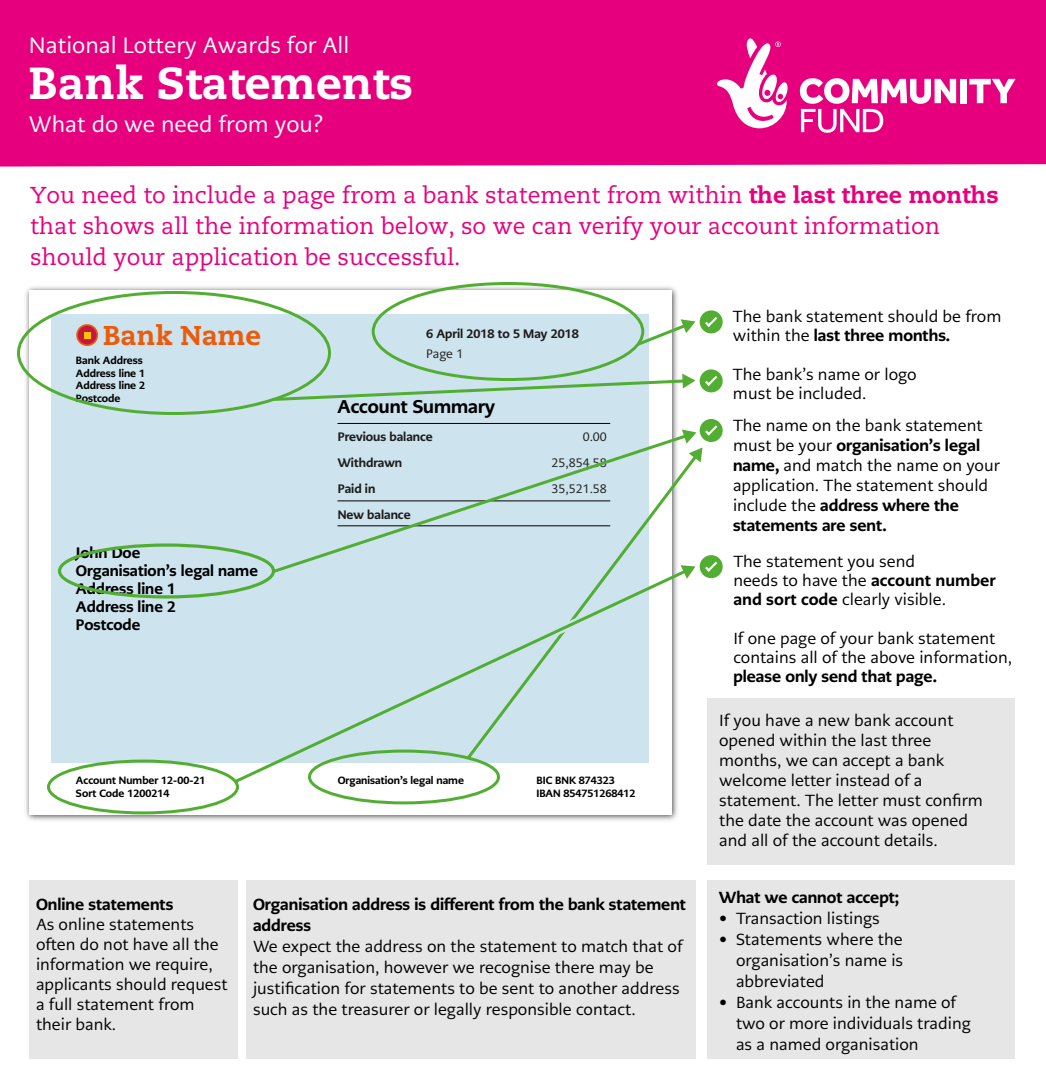
<style>
.page{position:relative;width:1046px;height:1085px;background:#fff}
.page>*{position:absolute;margin:0;border:0;box-sizing:border-box;transform-origin:0 0}
.t1{font:800 44.8px "Caecilia LT Pro 85";color:#fff}
.t2{font:800 27.2px "Caecilia LT Pro 85";color:#ea5b0b}
.t3{font:23px/31px "Caecilia LT Pro 55 Roman";color:#e6007e}
.t4{font:22.2px "PMN Caecilia Sans Text";color:#fff}
.t5{font:800 18.4px "PMN Caecilia Sans Head";color:#000}
.t6{font:16px/20px "PMN Caecilia Sans Text";color:#000}
.t7{font:800 16px/20px "PMN Caecilia Sans Head";color:#000}
.t8{font:800 15.1px/18.2px "PMN Caecilia Sans Head";color:#000}
.t9{font:800 12.2px "PMN Caecilia Sans Head";color:#1d1d1b}
.t10{font:12.2px "PMN Caecilia Sans Text";color:#1d1d1b}
.t11{font:800 10.5px/12.6px "PMN Caecilia Sans Head";color:#000}
.s1{font-family:"Caecilia LT Pro 85";font-weight:800}
.s2{font-family:"PMN Caecilia Sans Text";font-weight:400}
.s3{font-family:"PMN Caecilia Sans Head";font-weight:800}
.s4{font-weight:800}
</style>
<div class="page">
<div style="left:707px;top:698px;width:308px;height:167px;background:#e6e6e6"></div>
<div style="left:707px;top:880px;width:308px;height:179px;background:#e6e6e6"></div>
<div style="left:246px;top:880px;width:450px;height:179px;background:#e6e6e6"></div>
<div style="left:29px;top:880px;width:209px;height:179px;background:#e6e6e6"></div>
<div style="left:0;top:0;width:1046px;height:167px;background:#e6007e"></div>
<div style="left:700px;top:369px;width:23px;height:23px;background:#52ae32;border-radius:50%"></div>
<svg style="left:705px;top:376px;width:12px;height:10px"></svg>
<div style="left:700px;top:310px;width:23px;height:23px;background:#52ae32;border-radius:50%"></div>
<svg style="left:705px;top:317px;width:12px;height:10px"></svg>
<div style="left:700px;top:555px;width:23px;height:23px;background:#52ae32;border-radius:50%"></div>
<svg style="left:705px;top:562px;width:12px;height:10px"></svg>
<img style="left:21px;top:282px;width:657px;height:539px">
<div style="left:29px;top:290px;width:643px;height:524px;background:#fff"></div>
<div style="left:52px;top:314px;width:597px;height:448px;background:#cde3ee"></div>
<svg style="left:76px;top:324px;width:22px;height:22px"></svg>
<div style="left:78px;top:326px;width:18px;height:18px;background:#c6183d;border-radius:50%"></div>
<div style="left:84px;top:332px;width:7px;height:7px;background:#fdc300"></div>
<hr style="left:338px;top:423px;width:272px;height:1px;background:#000">
<div style="left:47px;top:760px;width:192px;height:54px;border:3px solid #52ae32;border-radius:50%"></div>
<div style="left:58px;top:543px;width:217px;height:56px;border:3px solid #52ae32;border-radius:50%"></div>
<div style="left:308px;top:750px;width:192px;height:54px;border:3px solid #52ae32;border-radius:50%"></div>
<svg style="left:270px;top:432px;width:412px;height:135px"></svg>
<svg style="left:464px;top:452px;width:236px;height:117px"></svg>
<svg style="left:269px;top:374px;width:427px;height:29px"></svg>
<svg style="left:634px;top:319px;width:61px;height:29px"></svg>
<div style="left:700px;top:419px;width:23px;height:23px;background:#52ae32;border-radius:50%"></div>
<svg style="left:682px;top:425px;width:35px;height:37px"></svg>
<div style="left:960px;top:79px;width:6px;height:24px;background:#fff"></div>
<svg style="left:969px;top:79px;width:47px;height:24px"></svg>
<svg style="left:800px;top:78px;width:156px;height:55px"></svg>
<svg style="left:717px;top:38px;width:71px;height:90px"></svg>
<svg style="left:232px;top:567px;width:449px;height:218px"></svg>
<svg style="left:681px;top:565px;width:14px;height:14px"></svg>
<h3 class="t4" style="left:29px;top:32px;width:322px">National Lottery Awards for All</h3>
<h1 class="t1" style="left:29px;top:53px;width:386px">Bank Statements</h1>
<h3 class="t4" style="left:29px;top:110px;width:296px">What do we need from you?</h3>
<h3 class="t3" style="left:30px;top:179px;width:970px">You need to include a page from a bank statement from within <span class="s1">the last three months </span>that shows all the information below, so we can verify your account information should your application be successful.</h3>
<p class="t6" style="left:733px;top:306px;width:270px">The bank statement should be from</p>
<p class="t7" style="left:733px;top:325px;width:219px"><span class="s2">within the</span> last three months.</p>
<p class="t6" style="left:733px;top:364px;width:185px;line-height:19.2px">The bank’s name or logo must be included.</p>
<h2 class="t2" style="left:103px;top:316px;width:160px">Bank Name</h2>
<p class="t9" style="left:426px;top:326px;width:154px">6 April 2018 to 5 May 2018</p>
<p class="t10" style="left:426px;top:346px;width:39px">Page 1</p>
<p class="t11" style="left:76px;top:354px;width:71px">Bank Address<br>Address line 1<br>Address line 2<br>Postcode</p>
<p class="t5" style="left:338px;top:394px;width:159px">Account Summary</p>
<p class="t6" style="left:733px;top:416px;width:251px">The name on the bank statement</p>
<p class="t7" style="left:733px;top:436px;width:249px"><span class="s2">must be your</span> organisation’s legal</p>
<p class="t6" style="left:733px;top:456px;width:268px"><span class="s3">name,</span> and match the name on your application. The statement should</p>
<p class="t7" style="left:733px;top:496px;width:227px"><span class="s2">include the</span> address where the statements are sent.</p>
<p class="t9" style="left:338px;top:428px;width:97px">Previous balance</p>
<p class="t10" style="left:583px;top:429px;width:26px">0.00</p>
<p class="t9" style="left:338px;top:454px;width:66px">Withdrawn</p>
<p class="t10" style="left:552px;top:455px;width:57px">25,854.58</p>
<p class="t9" style="left:338px;top:481px;width:39px">Paid in</p>
<p class="t10" style="left:552px;top:481px;width:57px">35,521.58</p>
<p class="t9" style="left:338px;top:507px;width:74px">New balance</p>
<p class="t8" style="left:76px;top:543px;width:184px">John Doe<br>Organisation’s legal name<br>Address line 1<br>Address line 2<br>Postcode</p>
<p class="t11" style="left:76px;top:774px;width:131px">Account Number 12-00-21<br>Sort Code 1200214</p>
<p class="t11" style="left:338px;top:774px;width:128px">Organisation’s legal name</p>
<p class="t11" style="left:536px;top:774px;width:101px">BIC BNK 874323<br>IBAN 854751268412</p>
<p class="t7" style="left:36px;top:895px;width:139px">Online statements</p>
<p class="t6" style="left:36px;top:915px;width:193px">As online statements often do not have all the information we require, applicants should request a full statement from their bank.</p>
<p class="t7" style="left:253px;top:894px;width:435px;line-height:21px">Organisation address is different from the bank statement address</p>
<p class="t6" style="left:253px;top:936px;width:431px;line-height:21px">We expect the address on the statement to match that of the organisation, however we recognise there may be justification for statements to be sent to another address such as the treasurer or legally responsible contact.</p>
<p class="t6" style="left:733px;top:552px;width:264px;line-height:19.2px">The statement you send<br>needs to have the <span class="s4">account number and sort code</span> clearly visible.</p>
<p class="t6" style="left:733px;top:628px;width:280px;line-height:19.2px">If one page of your bank statement contains all of the above information,</p>
<p class="t7" style="left:733px;top:666px;width:205px">please only send that page.</p>
<p class="t6" style="left:719px;top:710px;width:265px">If you have a new bank account opened within the last three months, we can accept a bank welcome letter instead of a statement. The letter must confirm the date the account was opened and all of the account details.</p>
<p class="t7" style="left:719px;top:888px;width:182px">What we cannot accept;</p>
<p class="t6" style="left:719px;top:909px;width:162px">• Transaction listings</p>
<p class="t6" style="left:736px;top:929px;width:169px;line-height:21px;text-align:justify;text-indent:-17px">• Statements where the organisation’s name is abbreviated</p>
<p class="t6" style="left:736px;top:992px;width:236px;line-height:21px;text-indent:-17px">• Bank accounts in the name of two or more individuals trading as a named organisation</p>
</div>
